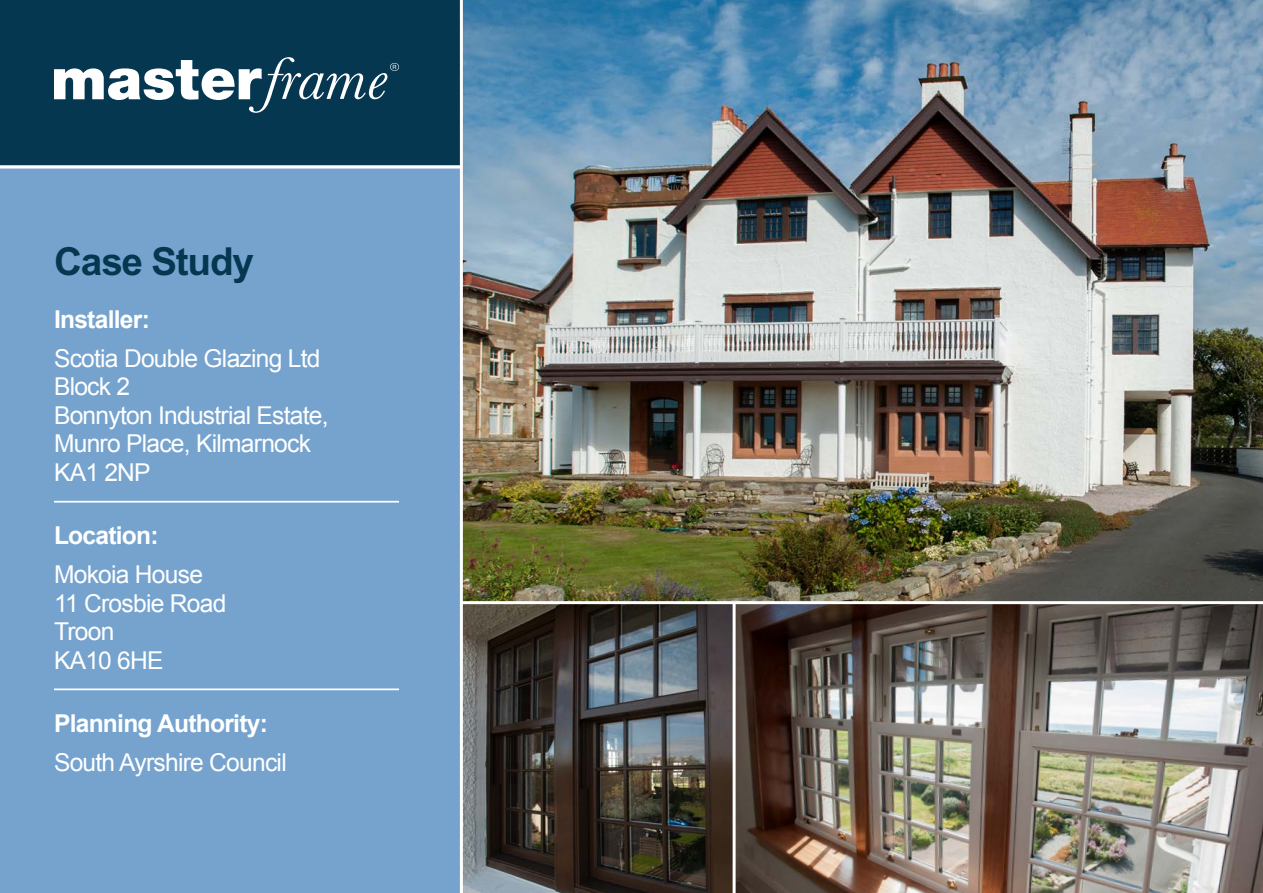
<style>
.page{position:relative;width:1263px;height:893px;background:#fff}
.page>*{position:absolute;margin:0;border:0;box-sizing:border-box;transform-origin:0 0}
.t1{font:700 38.7px "Arial";letter-spacing:-.03em;color:#053751}
.t2{font:24.6px/28.5px "Arial";letter-spacing:-.03em;color:#fff}
.t3{font:700 24.6px "Arial";letter-spacing:-.03em;color:#fff}
</style>
<div class="page">
<div style="left:0;top:0;width:461px;height:165px;background:#053751"></div>
<div style="left:0;top:166px;width:461px;height:727px;background:#75a3ce"></div>
<img style="left:463px;top:0;width:800px;height:601px">
<svg style="left:54px;top:57px;width:345px;height:56px"></svg>
<hr style="left:54px;top:501px;width:345px;height:2px;background:#fff">
<hr style="left:54px;top:688px;width:345px;height:2px;background:#fff">
<hr style="left:0;top:166px;width:461px;height:3px;background:#fff">
<img style="left:463px;top:604px;width:800px;height:289px">
<hr style="left:733px;top:603px;width:3px;height:290px;background:#fff">
<hr style="left:460px;top:0;width:3px;height:893px;background:#fff">
<h1 class="t1" style="left:54px;top:238px;width:201px">Case Study</h1>
<p class="t3" style="left:54px;top:303px;width:97px">Installer:</p>
<p class="t2" style="left:54px;top:344px;width:276px">Scotia Double Glazing Ltd<br>Block 2<br>Bonnyton Industrial Estate,<br>Munro Place, Kilmarnock<br>KA1 2NP</p>
<p class="t3" style="left:54px;top:520px;width:106px">Location:</p>
<p class="t2" style="left:54px;top:560px;width:174px">Mokoia House<br>11 Crosbie Road<br>Troon<br>KA10 6HE</p>
<p class="t3" style="left:54px;top:707px;width:215px">Planning Authority:</p>
<p class="t2" style="left:54px;top:748px;width:234px">South Ayrshire Council</p>
</div>
